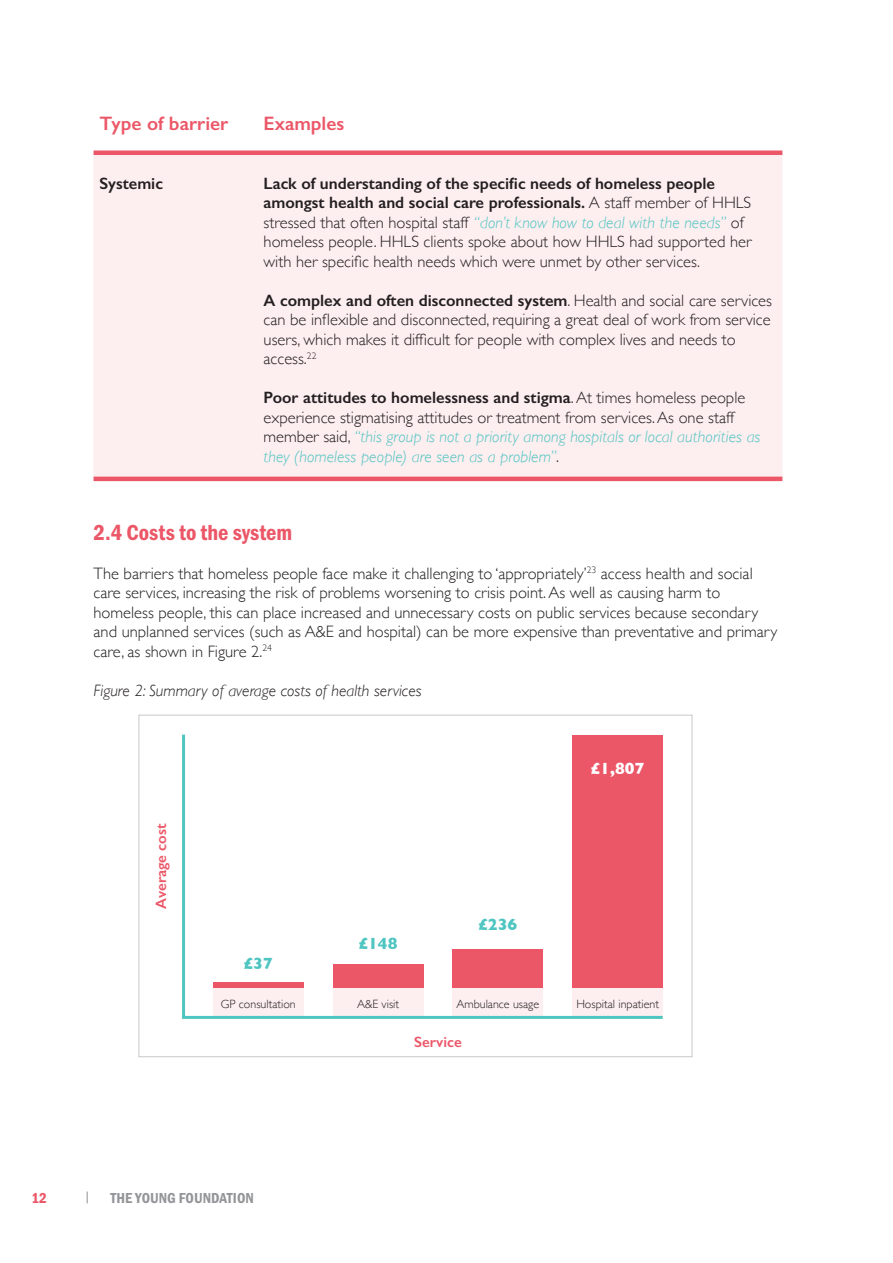
<style>
.page{position:relative;width:893px;height:1263px;background:#fff}
.page>*{position:absolute;margin:0;border:0;box-sizing:border-box;transform-origin:0 0}
.t1{font:22.5px "Franklin Gothic URW Con Dem";color:#ec5768}
.t2{font:600 19.5px "Gill Sans";color:#ec5768}
.t3{font:300 16.5px/19.5px "Gill Sans";color:#231f20}
.t4{font:italic 300 16.5px "Gill Sans";color:#231f20}
.t5{font:700 16.5px "Gill Sans";color:#4ec5c1}
.t6{font:600 16.5px "Gill Sans";color:#231f20}
.t7{font:700 16.5px "Gill Sans";color:#fff}
.t8{font:15px "Franklin Gothic URW Con Dem";color:#939598}
.t9{font:600 15px "Gill Sans";color:#ec5768}
.t10{font:15px "Franklin Gothic URW Con Dem";color:#ec5768}
.t11{font:300 12px "Gill Sans";color:#231f20}
.s1{font-weight:600}
.s2{font-style:italic;color:#4ec5c1}
</style>
<div class="page">
<svg style="left:87px;top:1191px;width:1px;height:12px"></svg>
<div style="left:94px;top:155px;width:688px;height:322px;background:#fdeef0"></div>
<div style="left:94px;top:150px;width:688px;height:5px;background:#ec5768"></div>
<hr style="left:94px;top:477px;width:688px;height:4px;background:#ec5768">
<div style="left:213px;top:982px;width:90px;height:6px;background:#ec5768"></div>
<div style="left:333px;top:964px;width:90px;height:24px;background:#ec5768"></div>
<div style="left:453px;top:949px;width:90px;height:39px;background:#ec5768"></div>
<div style="left:573px;top:735px;width:90px;height:253px;background:#ec5768"></div>
<div style="left:213px;top:988px;width:90px;height:29px;background:#fdeef0"></div>
<div style="left:333px;top:988px;width:90px;height:29px;background:#fdeef0"></div>
<div style="left:453px;top:988px;width:90px;height:29px;background:#fdeef0"></div>
<div style="left:573px;top:988px;width:90px;height:29px;background:#fdeef0"></div>
<hr style="left:182px;top:735px;width:3px;height:282px;background:#4ec5c1">
<hr style="left:182px;top:1016px;width:481px;height:3px;background:#4ec5c1">
<p class="t2" style="left:100px;top:112px;width:130px">Type of barrier</p>
<p class="t2" style="left:264px;top:112px;width:82px">Examples</p>
<p class="t6" style="left:100px;top:173px;width:65px">Systemic</p>
<p class="t3" style="left:264px;top:173px;width:490px"><span class="s1">Lack of understanding of the specific needs of homeless people amongst health and social care professionals.</span> A staff member of HHLS stressed that often hospital staff <span class="s2">“don’t know how to deal with the needs”</span> of homeless people. HHLS clients spoke about how HHLS had supported her with her specific health needs which were unmet by other services.</p>
<p class="t3" style="left:264px;top:290px;width:510px"><span class="s1">A complex and often disconnected system</span>. Health and social care services can be inflexible and disconnected, requiring a great deal of work from service users, which makes it difficult for people with complex lives and needs to access.<sup>22</sup></p>
<p class="t3" style="left:264px;top:387px;width:498px"><span class="s1">Poor attitudes to homelessness and stigma</span>. At times homeless people experience stigmatising attitudes or treatment from services. As one staff member said, <span class="s2">“this group is not a priority among hospitals or local authorities as they (homeless people) are seen as a problem”</span>.</p>
<h1 class="t1" style="left:94px;top:517px;width:200px">2.4 Costs to the system</h1>
<p class="t3" style="left:94px;top:563px;width:685px">The barriers that homeless people face make it challenging to ‘appropriately’<sup>23</sup> access health and social care services, increasing the risk of problems worsening to crisis point. As well as causing harm to homeless people, this can place increased and unnecessary costs on public services because secondary and unplanned services (such as A&amp;E and hospital) can be more expensive than preventative and primary care, as shown in Figure 2.<sup>24</sup></p>
<p class="t4" style="left:94px;top:681px;width:329px">Figure 2: Summary of average costs of health services</p>
<p class="t9" style="left:152px;top:909px;width:87px;rotate:-90deg">Average cost</p>
<p class="t5" style="left:244px;top:950px;width:31px">£37</p>
<p class="t5" style="left:359px;top:930px;width:40px">£148</p>
<p class="t5" style="left:478px;top:911px;width:40px">£236</p>
<p class="t7" style="left:591px;top:755px;width:55px">£1,807</p>
<p class="t11" style="left:221px;top:994px;width:76px">GP consultation</p>
<p class="t11" style="left:357px;top:994px;width:44px">A&amp;E visit</p>
<p class="t11" style="left:457px;top:994px;width:84px">Ambulance usage</p>
<p class="t11" style="left:576px;top:994px;width:84px">Hospital inpatient</p>
<p class="t9" style="left:414px;top:1032px;width:49px">Service</p>
<p class="t10" style="left:31px;top:1188px;width:17px">12</p>
<p class="t8" style="left:111px;top:1188px;width:145px">THE YOUNG FOUNDATION</p>
</div>
